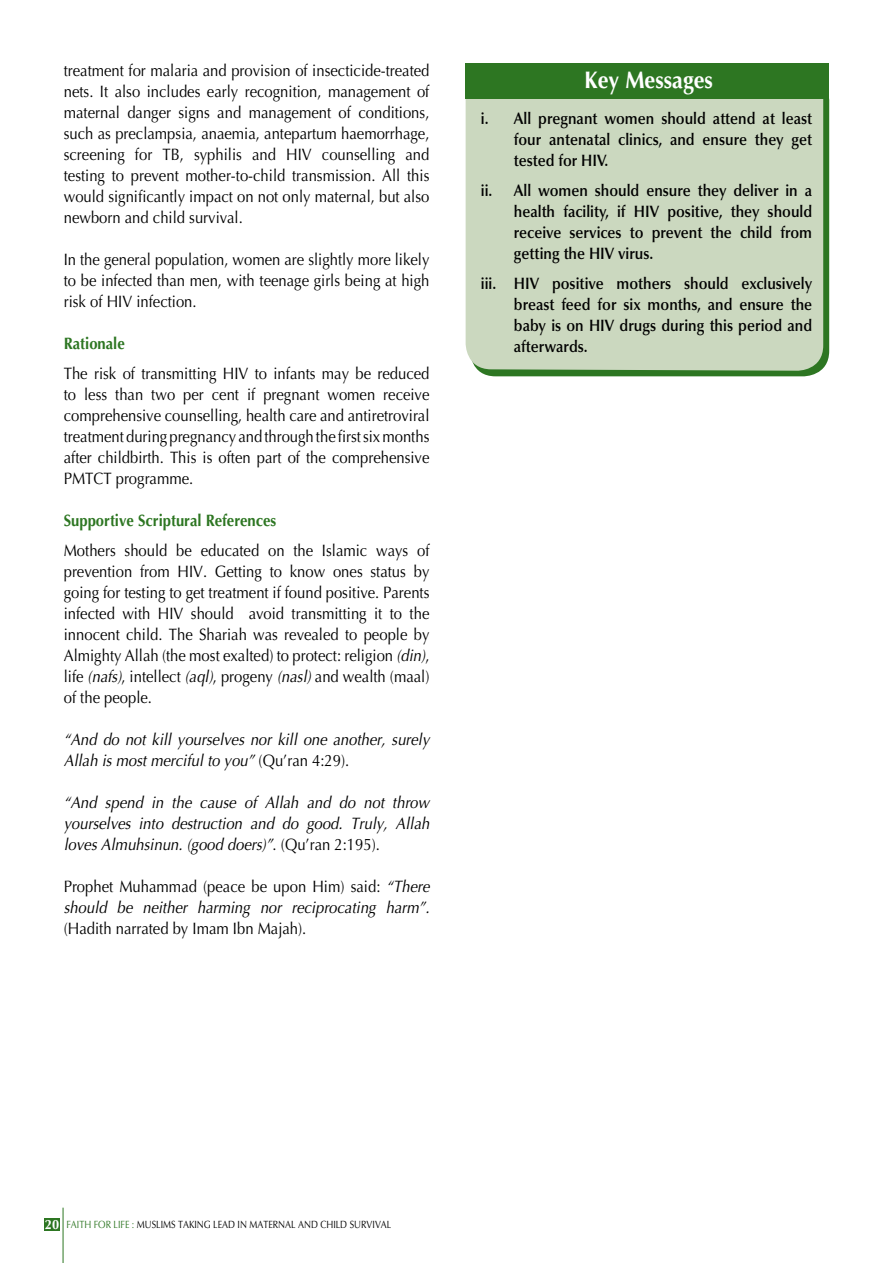
<style>
.page{position:relative;width:893px;height:1263px;background:#fff}
.page>*{position:absolute;margin:0;border:0;box-sizing:border-box;transform-origin:0 0}
.t1{font:700 24px "Optima";color:#fff;scale:.9 1}
.t2{font:16.5px/21px "Optima";color:#000;text-align:justify;scale:.9 1}
.t3{font:600 16.5px/21px "Optima";color:#000;text-align:justify;scale:.9 1}
.t4{font:italic 16.5px/21px "Optima";color:#000;scale:.9 1}
.t5{font:10.5px "Optima";color:#000;scale:.85 1}
.s1{font-weight:700;color:#2d7622}
.s2{font-style:italic}
.s3{font-style:normal}
.s4{font-weight:700;font-size:13.5px;color:#fff}
.s5{color:#2d7622}
</style>
<div class="page">
<hr style="left:63px;top:1208px;width:1px;height:55px;background:#2d7622">
<div style="left:44px;top:1219px;width:15px;height:12px;background:#2d7622"></div>
<div style="left:470px;top:75px;width:359px;height:301px;background:#2d7622;border-radius:26px"></div>
<div style="left:466px;top:99px;width:357px;height:272px;background:#cbd8bf"></div>
<div style="left:466px;top:64px;width:363px;height:35px;background:#2d7622"></div>
<p class="t2" style="left:64px;top:60px;width:408px">treatment for malaria and provision of insecticide-treated nets. It also includes early recognition, management of maternal danger signs and management of conditions, such as preclampsia, anaemia, antepartum haemorrhage, screening for TB, syphilis and HIV counselling and testing to prevent mother-to-child transmission. All this would significantly impact on not only maternal, but also newborn and child survival.</p>
<p class="t2" style="left:64px;top:249px;width:408px">In the general population, women are slightly more likely to be infected than men, with teenage girls being at high risk of HIV infection.</p>
<p class="t2" style="left:64px;top:328px;width:408px;line-height:30px"><span class="s1">Rationale<br></span>The risk of transmitting HIV to infants may be reduced</p>
<p class="t2" style="left:64px;top:384px;width:408px">to less than two per cent if pregnant women receive comprehensive counselling, health care and antiretroviral treatment during pregnancy and through the first six months after childbirth. This is often part of the comprehensive PMTCT programme.</p>
<p class="t2" style="left:64px;top:505px;width:408px;line-height:30px"><span class="s1">Supportive Scriptural References<br></span>Mothers should be educated on the Islamic ways of</p>
<p class="t2" style="left:64px;top:561px;width:408px">prevention from HIV. Getting to know ones status by going for testing to get treatment if found positive. Parents infected with HIV should avoid transmitting it to the innocent child. The Shariah was revealed to people by Almighty Allah (the most exalted) to protect: religion <span class="s2">(din)</span>, life <span class="s2">(nafs)</span>, intellect <span class="s2">(aql)</span>, progeny <span class="s2">(nasl)</span> and wealth (maal) of the people.</p>
<p class="t4" style="left:64px;top:729px;width:408px">“And do not kill yourselves nor kill one another, surely<br>Allah is most merciful to you” <span class="s3">(Qu’ran 4:29).</span></p>
<p class="t4" style="left:64px;top:792px;width:408px;text-align:justify">“And spend in the cause of Allah and do not throw yourselves into destruction and do good. Truly, Allah loves Almuhsinun. (good doers)”<span class="s3">. (Qu’ran 2:195).</span></p>
<p class="t2" style="left:64px;top:876px;width:408px">Prophet Muhammad (peace be upon Him) said: <span class="s2">“There should be neither harming nor reciprocating harm”. </span>(Hadith narrated by Imam Ibn Majah).</p>
<p class="t1" style="left:585px;top:66px;width:144px">Key Messages</p>
<p class="t3" style="left:514px;top:108px;width:333px;text-indent:-33px">i. All pregnant women should attend at least four antenatal clinics, and ensure they get tested for HIV.</p>
<p class="t3" style="left:514px;top:180px;width:333px;text-indent:-33px">ii. All women should ensure they deliver in a health facility, if HIV positive, they should receive services to prevent the child from getting the HIV virus.</p>
<p class="t3" style="left:514px;top:273px;width:333px;text-indent:-33px">iii. HIV positive mothers should exclusively breast feed for six months, and ensure the baby is on HIV drugs during this period and afterwards.</p>
<p class="t5" style="left:45px;top:1219px;width:409px"><span class="s4">20</span> <span class="s5">FAITH FOR LIFE :</span> MUSLIMS TAKING LEAD IN MATERNAL AND CHILD SURVIVAL</p>
</div>
